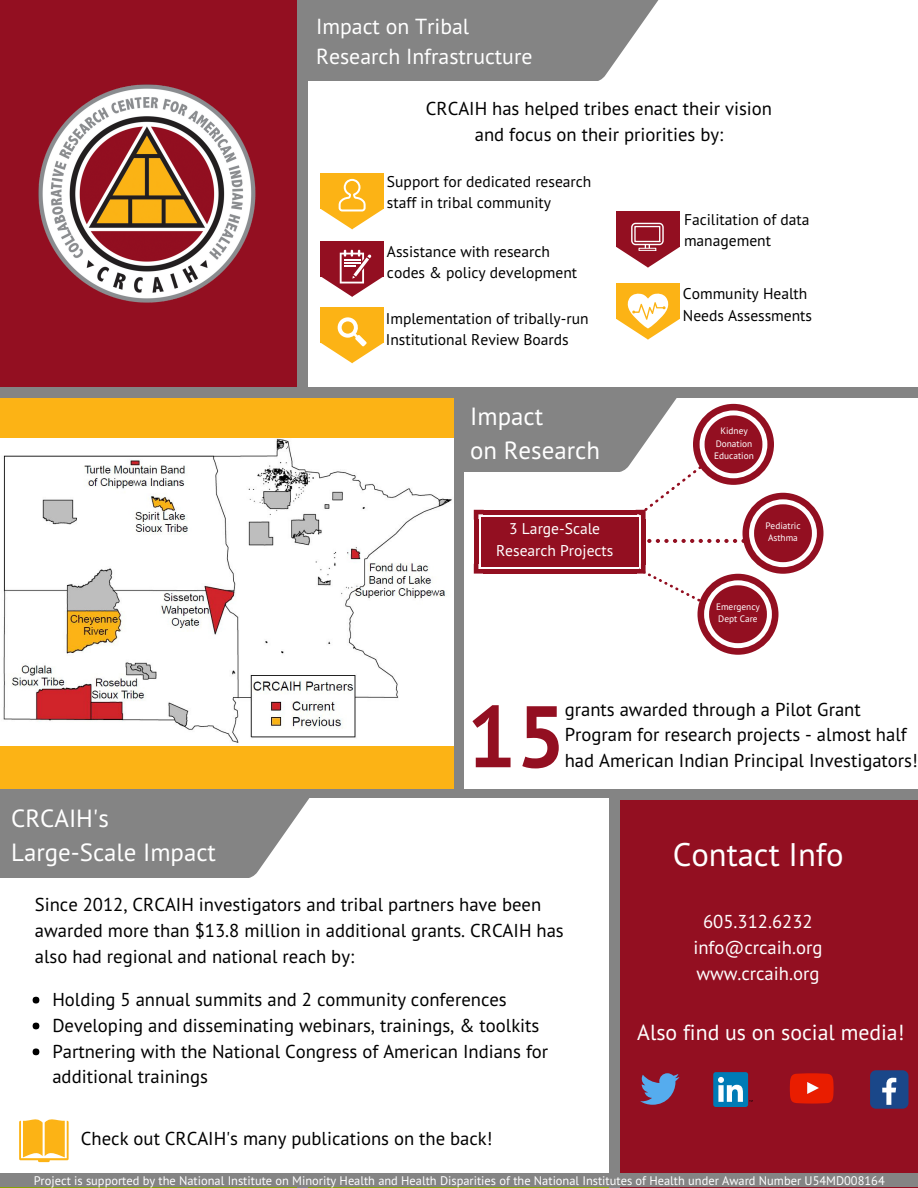
<style>
.page{position:relative;width:918px;height:1188px;background:#848484}
.page>*{position:absolute;margin:0;border:0;box-sizing:border-box;transform-origin:0 0}
.t1{font:700 87.15px "PT Sans";color:#930f21}
.t2{font:32.7px "PT Sans";color:#fff}
.t3{font:24.9px/33.8px "PT Sans";color:#fff}
.t4{font:21.75px/30.3px "PT Sans";color:#fff}
.t5{font:18.75px/25.8px "PT Sans";color:#000}
.t6{font:18.75px/25.8px "PT Sans";color:#fff;text-align:center}
.t7{font:15.6px/21.3px "PT Sans";color:#000}
.t8{font:15.6px/21.3px "PT Sans";color:#fff;text-align:center}
.t9{font:12.45px "PT Sans";color:#fff}
.t10{font:9.3px/12.3px "PT Sans";color:#fff}
</style>
<div class="page">
<div style="left:0;top:0;width:297px;height:387px;background:#930f21"></div>
<div style="left:465px;top:398px;width:453px;height:391px;background:#fff"></div>
<div style="left:620px;top:800px;width:298px;height:388px;background:#930f21"></div>
<div style="left:308px;top:0;width:610px;height:387px;background:#fff"></div>
<div style="left:0;top:799px;width:609px;height:388px;background:#fff"></div>
<img style="left:38px;top:84px;width:218px;height:219px">
<div style="left:383px;top:0;width:210px;height:81px;background:#848484"></div>
<svg style="left:593px;top:0;width:66px;height:81px"></svg>
<div style="left:306px;top:0;width:79px;height:81px;background:#848484"></div>
<div style="left:539px;top:389px;width:78px;height:82px;background:#848484"></div>
<div style="left:461px;top:389px;width:79px;height:82px;background:#848484"></div>
<div style="left:20px;top:797px;width:226px;height:81px;background:#848484"></div>
<svg style="left:246px;top:798px;width:64px;height:80px"></svg>
<div style="left:0;top:797px;width:21px;height:81px;background:#848484"></div>
<svg style="left:640px;top:1073px;width:39px;height:32px"></svg>
<div style="left:870px;top:1070px;width:39px;height:39px;background:#1a4789;border-radius:6px"></div>
<svg style="left:882px;top:1078px;width:14px;height:27px"></svg>
<div style="left:713px;top:1072px;width:35px;height:35px;background:#007bb6;border-radius:3px"></div>
<svg style="left:718px;top:1077px;width:25px;height:25px"></svg>
<svg style="left:790px;top:1073px;width:44px;height:31px"></svg>
<div style="left:0;top:399px;width:453px;height:390px;background:#fcb315"></div>
<img style="left:0;top:439px;width:453px;height:307px">
<div style="left:482px;top:519px;width:155px;height:45px;background:#930f21"></div>
<hr style="left:474px;top:519px;width:4px;height:45px;background:#930f21">
<hr style="left:481px;top:519px;width:3px;height:45px;background:#930f21">
<svg style="left:474px;top:564px;width:9px;height:10px"></svg>
<div style="left:483px;top:569px;width:154px;height:5px;background:#930f21"></div>
<hr style="left:483px;top:564px;width:153px;height:3px;background:#930f21">
<svg style="left:474px;top:510px;width:10px;height:10px"></svg>
<hr style="left:483px;top:510px;width:154px;height:4px;background:#930f21">
<hr style="left:483px;top:517px;width:153px;height:3px;background:#930f21">
<div style="left:321px;top:241px;width:63px;height:35px;background:#930f21"></div>
<svg style="left:19px;top:1119px;width:50px;height:43px"></svg>
<div style="left:321px;top:173px;width:63px;height:36px;background:#fcb315"></div>
<div style="left:321px;top:307px;width:63px;height:36px;background:#fcb315"></div>
<div style="left:617px;top:284px;width:62px;height:35px;background:#fcb315"></div>
<svg style="left:617px;top:294px;width:62px;height:46px"></svg>
<svg style="left:321px;top:317px;width:62px;height:46px"></svg>
<div style="left:617px;top:212px;width:62px;height:35px;background:#930f21"></div>
<svg style="left:617px;top:223px;width:62px;height:45px"></svg>
<svg style="left:321px;top:179px;width:62px;height:50px"></svg>
<div style="left:33px;top:997px;width:6px;height:7px;background:#000;border-radius:50%"></div>
<svg style="left:33px;top:1023px;width:6px;height:6px"></svg>
<div style="left:33px;top:1048px;width:6px;height:7px;background:#000;border-radius:50%"></div>
<div style="left:0;top:1173px;width:918px;height:14px;background:#848484"></div>
<svg style="left:321px;top:250px;width:63px;height:47px"></svg>
<svg style="left:616px;top:398px;width:207px;height:257px"></svg>
<p class="t4" style="left:316px;top:11px;width:218px">Impact on Tribal<br>Research Infrastructure</p>
<p class="t5" style="left:426px;top:95px;width:348px;text-align:center">CRCAIH has helped tribes enact their vision and focus on their priorities by:</p>
<p class="t7" style="left:387px;top:170px;width:206px">Support for dedicated research staff in tribal community</p>
<p class="t7" style="left:387px;top:240px;width:192px">Assistance with research codes &amp; policy development</p>
<p class="t7" style="left:386px;top:308px;width:204px">Implementation of tribally-run<br>Institutional Review Boards</p>
<h3 class="t3" style="left:470px;top:399px;width:131px">Impact<br>on Research</h3>
<p class="t8" style="left:496px;top:518px;width:119px">3 Large-Scale<br>Research Projects</p>
<p class="t7" style="left:684px;top:209px;width:127px">Facilitation of data management</p>
<p class="t7" style="left:683px;top:283px;width:131px">Community Health<br>Needs Assessments</p>
<p class="t10" style="left:714px;top:425px;width:41px;text-align:center">Kidney<br>Donation<br>Education</p>
<p class="t10" style="left:765px;top:519px;width:37px">Pediatric<br>Asthma</p>
<p class="t10" style="left:767px;top:519px;width:37px">Pediatric<br>Asthma</p>
<p class="t10" style="left:767px;top:520px;width:37px">Pediatric<br>Asthma</p>
<p class="t10" style="left:716px;top:600px;width:45px">Emergency<br>Dept Care</p>
<h3 class="t3" style="left:11px;top:801px;width:206px">CRCAIH's<br>Large-Scale Impact</h3>
<p class="t5" style="left:565px;top:696px;width:355px">grants awarded through a Pilot Grant<br>Program for research projects - almost half had American Indian Principal Investigators!</p>
<h1 class="t1" style="left:467px;top:679px;width:100px">15</h1>
<h2 class="t2" style="left:673px;top:833px;width:173px">Contact Info</h2>
<p class="t5" style="left:35px;top:891px;width:530px">Since 2012, CRCAIH investigators and tribal partners have been awarded more than $13.8 million in additional grants. CRCAIH has also had regional and national reach by:</p>
<p class="t5" style="left:52px;top:986px;width:497px">Holding 5 annual summits and 2 community conferences Developing and disseminating webinars, trainings, &amp; toolkits Partnering with the National Congress of American Indians for additional trainings</p>
<p class="t5" style="left:81px;top:1125px;width:413px">Check out CRCAIH's many publications on the back!</p>
<p class="t6" style="left:693px;top:908px;width:130px">605.312.6232 info@crcaih.org www.crcaih.org</p>
<p class="t4" style="left:637px;top:1016px;width:269px">Also find us on social media!</p>
<p class="t9" style="left:34px;top:1172px;width:853px">Project is supported by the National Institute on Minority Health and Health Disparities of the National Institutes of Health under Award Number U54MD008164</p>
</div>
